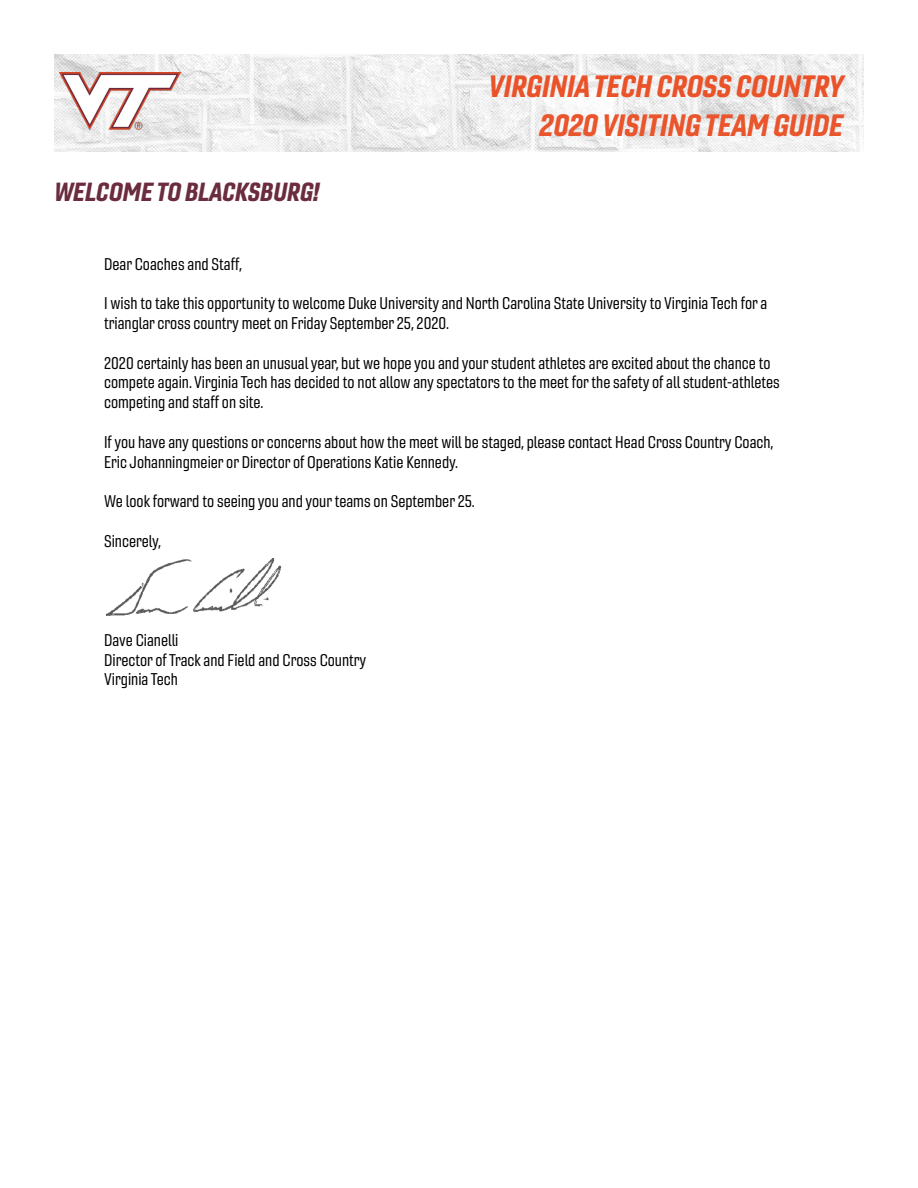
<style>
.page{position:relative;width:918px;height:1188px;background:#fff}
.page>*{position:absolute;margin:0;border:0;box-sizing:border-box;transform-origin:0 0}
.t1{font:30px "Gineso Con Bla It";color:#ea5329}
.t2{font:30px "Gineso Con Bla It";color:#e9552c}
.t3{font:25.5px "Gineso Con Bla It";color:#6a2c3e}
.t4{font:16.5px/19.8px "Gineso Con Reg";color:#000}
</style>
<div class="page">
<img style="left:54px;top:54px;width:810px;height:97px">
<img style="left:60px;top:72px;width:121px;height:57px">
<img style="left:106px;top:558px;width:175px;height:58px">
<h2 class="t3" style="left:54px;top:176px;width:267px">WELCOME TO BLACKSBURG!</h2>
<h1 class="t1" style="left:488px;top:67px;width:356px">VIRGINIA TECH CROSS COUNTRY</h1>
<h1 class="t2" style="left:539px;top:106px;width:305px">2020 VISITING TEAM GUIDE</h1>
<p class="t4" style="left:104px;top:254px;width:140px">Dear Coaches and Staff,</p>
<p class="t4" style="left:104px;top:293px;width:665px">I wish to take this opportunity to welcome Duke University and North Carolina State University to Virginia Tech for a trianglar cross country meet on Friday September 25, 2020.</p>
<p class="t4" style="left:104px;top:353px;width:677px">2020 certainly has been an unusual year, but we hope you and your student athletes are excited about the chance to compete again. Virginia Tech has decided to not allow any spectators to the meet for the safety of all student-athletes competing and staff on site.</p>
<p class="t4" style="left:104px;top:432px;width:671px">If you have any questions or concerns about how the meet will be staged, please contact Head Cross Country Coach,<br>Eric Johanningmeier or Director of Operations Katie Kennedy.</p>
<p class="t4" style="left:104px;top:491px;width:372px">We look forward to seeing you and your teams on September 25.</p>
<p class="t4" style="left:104px;top:531px;width:59px">Sincerely,</p>
<p class="t4" style="left:104px;top:630px;width:264px">Dave Cianelli<br>Director of Track and Field and Cross Country<br>Virginia Tech</p>
</div>
